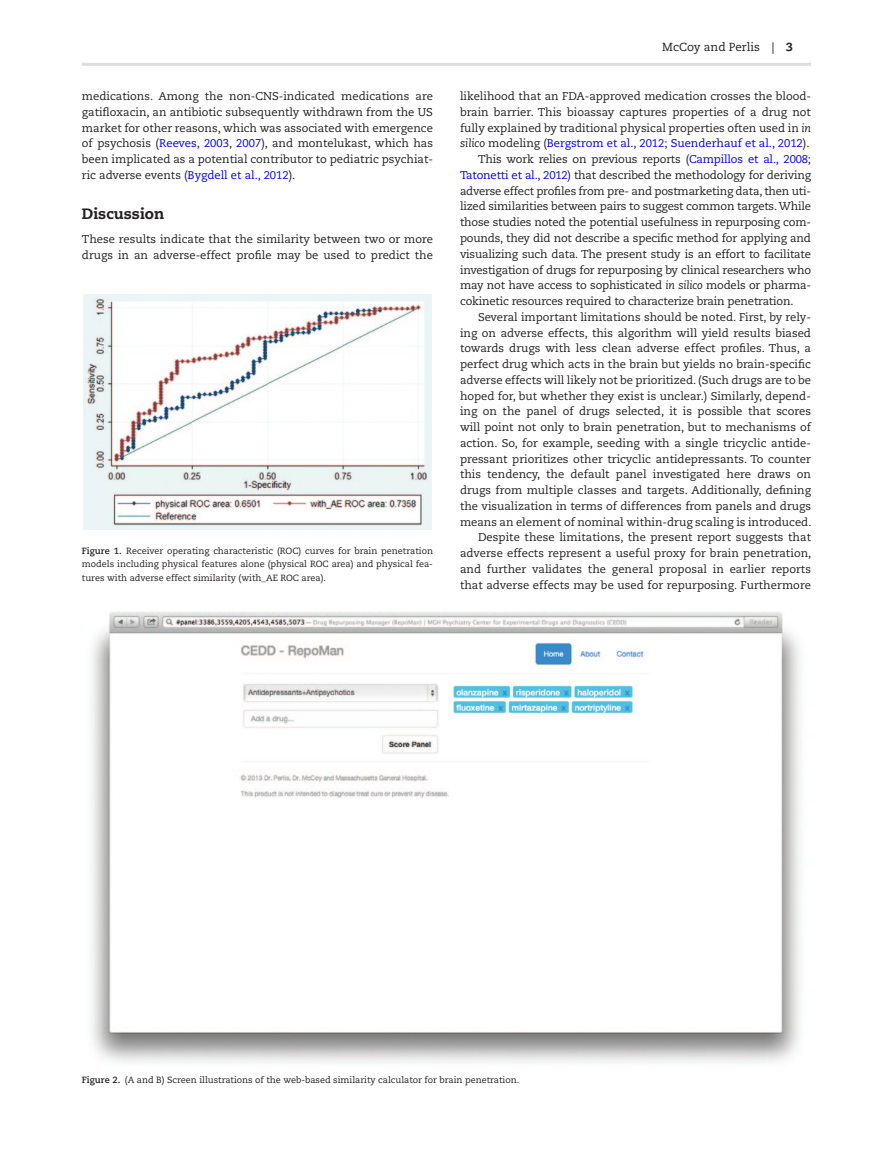
<style>
.page{position:relative;width:893px;height:1174px;background:#fff}
.page>*{position:absolute;margin:0;border:0;box-sizing:border-box;transform-origin:0 0}
.t1{font:800 15px "Caecilia LT Std";color:#231f20}
.t2{font:11.7px "Caecilia LT Std";color:#231f20}
.t3{font:11.25px/15.8px "Caecilia LT Std";color:#231f20;text-align:justify}
.t4{font:11.25px "Caecilia LT Std";color:#00f}
.t5{font:9px/13.5px "Caecilia LT Std";color:#231f20;text-align:justify}
.s1{color:#00f}
.s2{font-weight:700}
.s3{font-weight:800}
.s4{font-style:italic}
.s5{font-style:italic;color:#231f20}
.s6{color:#231f20}
</style>
<div class="page">
<hr style="left:82px;top:63px;width:729px;height:3px;background:#dcdddf">
<img style="left:83px;top:294px;width:349px;height:236px">
<img style="left:91px;top:611px;width:709px;height:452px">
<p class="t3" style="left:82px;top:89px;width:353px">medications. Among the non-CNS-indicated medications are gatifloxacin, an antibiotic subsequently withdrawn from the US market for other reasons, which was associated with emergence of psychosis (<span class="s1">Reeves, 2003</span>, <span class="s1">2007</span>), and montelukast, which has been implicated as a potential contributor to pediatric psychiat&shy;ric adverse events (<span class="s1">Bygdell et al., 2012</span>).</p>
<h1 class="t1" style="left:82px;top:204px;width:84px">Discussion</h1>
<p class="t3" style="left:82px;top:231px;width:353px">These results indicate that the similarity between two or more drugs in an adverse-effect profile may be used to predict the</p>
<p class="t5" style="left:82px;top:544px;width:353px"><span class="s2">Figure 1.</span> Receiver operating characteristic (ROC) curves for brain penetration models including physical features alone (physical ROC area) and physical fea&shy;tures with adverse effect similarity (with_AE ROC area).</p>
<p class="t2" style="left:662px;top:40px;width:132px">McCoy and Perlis | <span class="s3">3</span></p>
<p class="t3" style="left:460px;top:89px;width:353px">likelihood that an FDA-approved medication crosses the blood-</p>
<p class="t3" style="left:460px;top:104px;width:352px">brain barrier. This bioassay captures properties of a drug not</p>
<p class="t3" style="left:460px;top:120px;width:352px">fully explained by traditional physical properties often used in <span class="s4">in</span></p>
<p class="t4" style="left:460px;top:137px;width:351px"><span class="s5">silico</span> <span class="s6">modeling (</span>Bergstrom et al., 2012<span class="s6">;</span> Suenderhauf et al., 2012<span class="s6">).</span></p>
<p class="t3" style="left:478px;top:152px;width:335px">This work relies on previous reports (<span class="s1">Campillos et al., 2008</span>;</p>
<p class="t3" style="left:460px;top:167px;width:352px"><span class="s1">Tatonetti et al., 2012</span>) that described the methodology for deriving</p>
<p class="t3" style="left:460px;top:183px;width:353px">adverse effect profiles from pre- and postmarketing data, then uti-</p>
<p class="t3" style="left:460px;top:199px;width:353px">lized similarities between pairs to suggest common targets. While</p>
<p class="t3" style="left:460px;top:215px;width:353px">those studies noted the potential usefulness in repurposing com-</p>
<p class="t3" style="left:460px;top:230px;width:352px">pounds, they did not describe a specific method for applying and</p>
<p class="t3" style="left:460px;top:246px;width:352px">visualizing such data. The present study is an effort to facilitate</p>
<p class="t3" style="left:460px;top:262px;width:352px">investigation of drugs for repurposing by clinical researchers who</p>
<p class="t3" style="left:460px;top:278px;width:352px">may not have access to sophisticated <span class="s4">in silico</span> models or pharma-</p>
<p class="t3" style="left:460px;top:293px;width:335px">cokinetic resources required to characterize brain penetration.</p>
<p class="t3" style="left:478px;top:309px;width:334px">Several important limitations should be noted. First, by rely-</p>
<p class="t3" style="left:460px;top:325px;width:353px">ing on adverse effects, this algorithm will yield results biased</p>
<p class="t3" style="left:460px;top:341px;width:353px">towards drugs with less clean adverse effect profiles. Thus, a</p>
<p class="t3" style="left:460px;top:356px;width:352px">perfect drug which acts in the brain but yields no brain-specific</p>
<p class="t3" style="left:460px;top:372px;width:353px">adverse effects will likely not be prioritized. (Such drugs are to be</p>
<p class="t3" style="left:460px;top:388px;width:352px">hoped for, but whether they exist is unclear.) Similarly, depend-</p>
<p class="t3" style="left:460px;top:404px;width:352px">ing on the panel of drugs selected, it is possible that scores</p>
<p class="t3" style="left:460px;top:419px;width:353px">will point not only to brain penetration, but to mechanisms of</p>
<p class="t3" style="left:460px;top:435px;width:352px">action. So, for example, seeding with a single tricyclic antide-</p>
<p class="t3" style="left:460px;top:451px;width:352px">pressant prioritizes other tricyclic antidepressants. To counter</p>
<p class="t3" style="left:460px;top:467px;width:352px">this tendency, the default panel investigated here draws on</p>
<p class="t3" style="left:460px;top:482px;width:352px">drugs from multiple classes and targets. Additionally, defining</p>
<p class="t3" style="left:460px;top:498px;width:352px">the visualization in terms of differences from panels and drugs</p>
<p class="t3" style="left:460px;top:514px;width:353px">means an element of nominal within-drug scaling is introduced.</p>
<p class="t3" style="left:478px;top:530px;width:335px">Despite these limitations, the present report suggests that</p>
<p class="t3" style="left:460px;top:545px;width:353px">adverse effects represent a useful proxy for brain penetration,</p>
<p class="t3" style="left:460px;top:561px;width:352px">and further validates the general proposal in earlier reports</p>
<p class="t3" style="left:460px;top:577px;width:352px">that adverse effects may be used for repurposing. Furthermore</p>
<p class="t5" style="left:82px;top:1073px;width:439px"><span class="s2">Figure 2.</span> (A and B) Screen illustrations of the web-based similarity calculator for brain penetration.</p>
</div>
